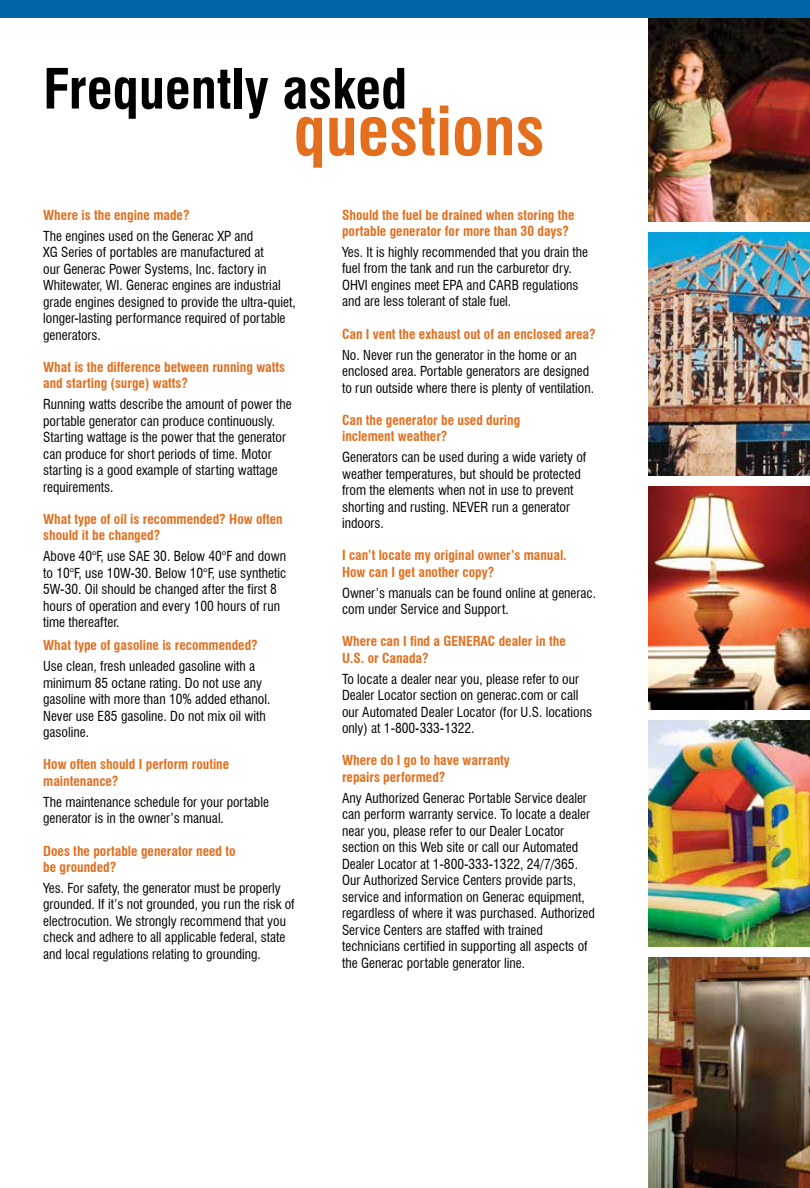
<style>
.page{position:relative;width:810px;height:1188px;background:#fff}
.page>*{position:absolute;margin:0;border:0;box-sizing:border-box;transform-origin:0 0}
.t1{font:700 condensed 66px "Swiss 721 BT";color:#e36f1e}
.t2{font:700 condensed 54px "Swiss 721 BT";color:#000}
.t3{font:condensed 13.5px/16.5px "Swiss 721 BT";color:#000}
.t4{font:700 condensed 13.5px/16.5px "Swiss 721 BT";color:#e36f1e}
</style>
<div class="page">
<img style="left:648px;top:17px;width:162px;height:205px">
<div style="left:0;top:0;width:810px;height:17px;background:#0065a4"></div>
<img style="left:648px;top:232px;width:162px;height:244px">
<img style="left:648px;top:486px;width:162px;height:224px">
<img style="left:648px;top:957px;width:162px;height:231px">
<img style="left:648px;top:720px;width:162px;height:227px">
<h2 class="t2" style="left:43px;top:67px;width:366px">frequently asked</h2>
<h1 class="t1" style="left:294px;top:104px;width:252px">questions</h1>
<p class="t4" style="left:43px;top:208px;width:148px">Where is the engine made?</p>
<p class="t3" style="left:43px;top:229px;width:254px">The engines used on the Generac XP and<br>XG Series of portables are manufactured at<br>our Generac Power Systems, Inc. factory in Whitewater, WI. Generac engines are industrial grade engines designed to provide the ultra-quiet, longer-lasting performance required of portable generators.</p>
<p class="t4" style="left:43px;top:360px;width:243px">What is the difference between running watts and starting (surge) watts?</p>
<p class="t3" style="left:43px;top:397px;width:250px">Running watts describe the amount of power the portable generator can produce continuously.<br>Starting wattage is the power that the generator can produce for short periods of time. Motor starting is a good example of starting wattage requirements.</p>
<p class="t4" style="left:43px;top:512px;width:241px">What type of oil is recommended? How often should it be changed?</p>
<p class="t3" style="left:43px;top:549px;width:245px">Above 40°F, use SAE 30. Below 40°F and down to 10°F, use 10W-30. Below 10°F, use synthetic 5W-30. Oil should be changed after the first 8 hours of operation and every 100 hours of run time thereafter.</p>
<p class="t4" style="left:43px;top:638px;width:216px">What type of gasoline is recommended?</p>
<p class="t3" style="left:43px;top:659px;width:229px">Use clean, fresh unleaded gasoline with a minimum 85 octane rating. Do not use any gasoline with more than 10% added ethanol.<br>Never use E85 gasoline. Do not mix oil with gasoline.</p>
<p class="t4" style="left:43px;top:757px;width:188px">How often should i perform routine maintenance?</p>
<p class="t3" style="left:43px;top:795px;width:227px">The maintenance schedule for your portable generator is in the owner’s manual.</p>
<p class="t4" style="left:43px;top:843px;width:194px">does the portable generator need to be grounded?</p>
<p class="t3" style="left:43px;top:881px;width:253px">Yes. For safety, the generator must be properly grounded. If it’s not grounded, you run the risk of electrocution. We strongly recommend that you check and adhere to all applicable federal, state and local regulations relating to grounding.</p>
<p class="t4" style="left:342px;top:208px;width:234px">should the fuel be drained when storing the portable generator for more than 30 days?</p>
<p class="t3" style="left:342px;top:245px;width:248px">Yes. It is highly recommended that you drain the fuel from the tank and run the carburetor dry.<br>OHVI engines meet EPA and CARB regulations and are less tolerant of stale fuel.</p>
<p class="t4" style="left:342px;top:327px;width:255px">Can i vent the exhaust out of an enclosed area?</p>
<p class="t3" style="left:342px;top:348px;width:254px">No. Never run the generator in the home or an enclosed area. Portable generators are designed to run outside where there is plenty of ventilation.</p>
<p class="t4" style="left:342px;top:413px;width:180px">Can the generator be used during inclement weather?</p>
<p class="t3" style="left:342px;top:450px;width:246px">Generators can be used during a wide variety of weather temperatures, but should be protected from the elements when not in use to prevent shorting and rusting. NEVER run a generator indoors.</p>
<p class="t4" style="left:342px;top:548px;width:226px">i can’t locate my original owner’s manual.<br>How can i get another copy?</p>
<p class="t3" style="left:342px;top:586px;width:256px">Owner’s manuals can be found online at generac. com under Service and Support.</p>
<p class="t4" style="left:342px;top:634px;width:225px">Where can i find a GeneraC dealer in the u.s. or Canada?</p>
<p class="t3" style="left:342px;top:672px;width:251px">To locate a dealer near you, please refer to our Dealer Locator section on generac.com or call our Automated Dealer Locator (for U.S. locations only) at 1-800-333-1322.</p>
<p class="t4" style="left:342px;top:753px;width:169px">Where do i go to have warranty repairs performed?</p>
<p class="t3" style="left:342px;top:791px;width:254px">Any Authorized Generac Portable Service dealer can perform warranty service. To locate a dealer near you, please refer to our Dealer Locator section on this Web site or call our Automated Dealer Locator at 1-800-333-1322, 24/7/365.<br>Our Authorized Service Centers provide parts, service and information on Generac equipment, regardless of where it was purchased. Authorized Service Centers are staffed with trained technicians certified in supporting all aspects of the Generac portable generator line.</p>
</div>
